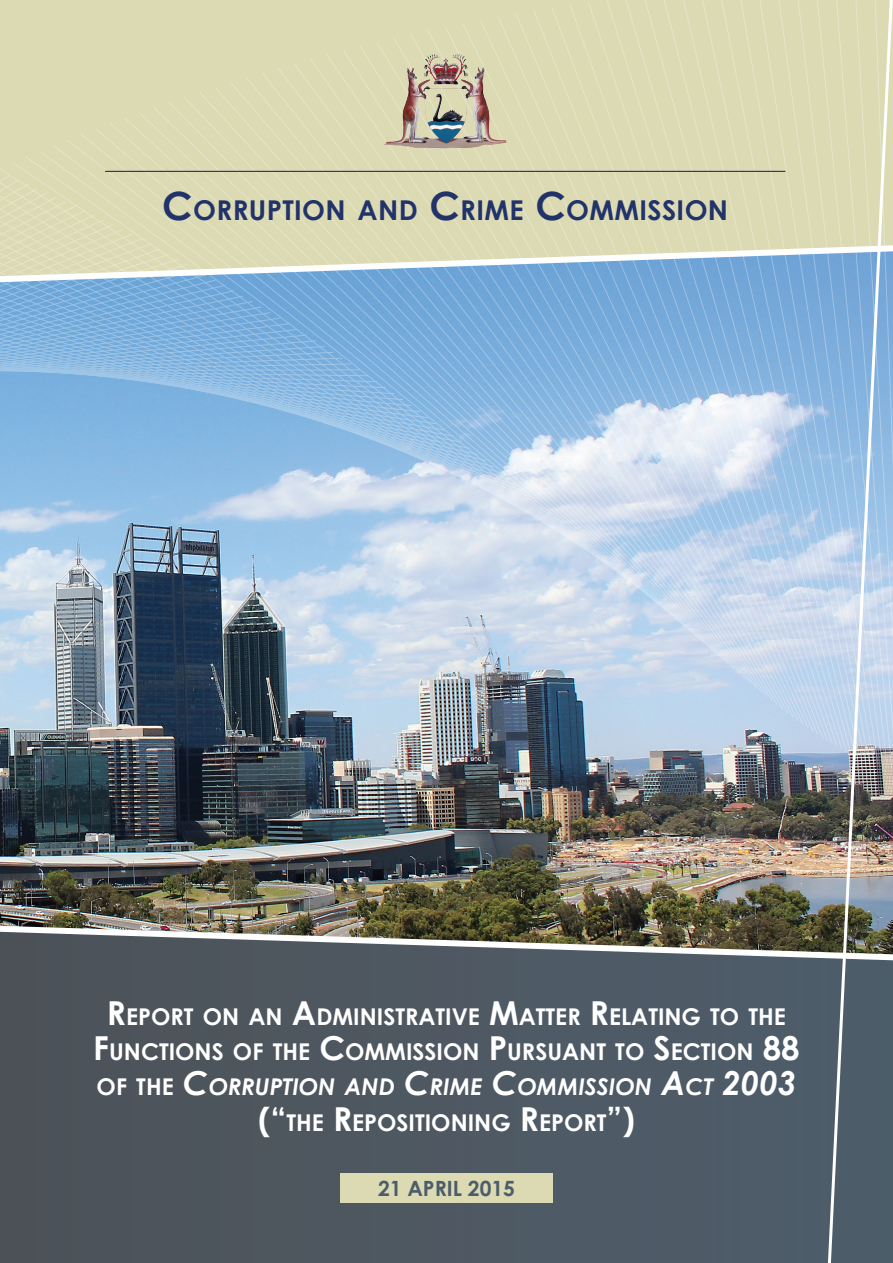
<style>
.page{position:relative;width:893px;height:1263px;background:#fff}
.page>*{position:absolute;margin:0;border:0;box-sizing:border-box;transform-origin:0 0}
.t1{font:700 27.3px "Century Gothic";letter-spacing:.015em;color:#21336a}
.t2{font:700 23.1px/35.2px "Century Gothic";color:#fff;text-align:center}
.t3{font:700 21px "Century Gothic";color:#4c5d6a}
.s1{font-size:39px}
.s2{font-size:33px}
.s3{font-style:italic;font-size:33px}
.s4{font-style:italic}
</style>
<div class="page">
<div style="left:0;top:885px;width:893px;height:378px;background:#4e5861"></div>
<div style="left:0;top:0;width:893px;height:378px;background:#dbdab3"></div>
<img style="left:0;top:577px;width:825px;height:382px">
<svg style="left:533px;top:10px;width:291px;height:729px"></svg>
<svg style="left:515px;top:13px;width:304px;height:723px"></svg>
<svg style="left:497px;top:16px;width:317px;height:716px"></svg>
<svg style="left:480px;top:19px;width:329px;height:710px"></svg>
<svg style="left:462px;top:23px;width:342px;height:702px"></svg>
<svg style="left:445px;top:26px;width:354px;height:696px"></svg>
<svg style="left:427px;top:30px;width:367px;height:688px"></svg>
<svg style="left:410px;top:33px;width:379px;height:681px"></svg>
<svg style="left:393px;top:37px;width:391px;height:673px"></svg>
<svg style="left:376px;top:41px;width:403px;height:665px"></svg>
<svg style="left:359px;top:45px;width:414px;height:657px"></svg>
<img style="left:343px;top:50px;width:425px;height:648px">
<svg style="left:326px;top:54px;width:437px;height:639px"></svg>
<img style="left:310px;top:58px;width:447px;height:631px">
<svg style="left:293px;top:63px;width:459px;height:621px"></svg>
<svg style="left:277px;top:67px;width:469px;height:612px"></svg>
<svg style="left:261px;top:72px;width:479px;height:603px"></svg>
<svg style="left:245px;top:77px;width:490px;height:593px"></svg>
<svg style="left:230px;top:81px;width:499px;height:584px"></svg>
<svg style="left:214px;top:86px;width:509px;height:574px"></svg>
<svg style="left:199px;top:91px;width:518px;height:564px"></svg>
<svg style="left:183px;top:96px;width:528px;height:554px"></svg>
<svg style="left:168px;top:101px;width:537px;height:543px"></svg>
<svg style="left:153px;top:107px;width:546px;height:532px"></svg>
<svg style="left:139px;top:112px;width:554px;height:522px"></svg>
<svg style="left:124px;top:117px;width:563px;height:511px"></svg>
<svg style="left:109px;top:123px;width:572px;height:500px"></svg>
<svg style="left:95px;top:128px;width:579px;height:489px"></svg>
<svg style="left:81px;top:133px;width:587px;height:479px"></svg>
<svg style="left:66px;top:139px;width:596px;height:467px"></svg>
<svg style="left:52px;top:145px;width:603px;height:455px"></svg>
<svg style="left:39px;top:150px;width:609px;height:445px"></svg>
<svg style="left:25px;top:156px;width:617px;height:433px"></svg>
<svg style="left:11px;top:162px;width:624px;height:421px"></svg>
<svg style="left:0;top:167px;width:628px;height:410px"></svg>
<svg style="left:0;top:173px;width:621px;height:398px"></svg>
<svg style="left:429px;top:179px;width:185px;height:386px"></svg>
<svg style="left:429px;top:185px;width:178px;height:374px"></svg>
<svg style="left:429px;top:191px;width:171px;height:362px"></svg>
<svg style="left:429px;top:197px;width:164px;height:350px"></svg>
<svg style="left:429px;top:203px;width:157px;height:338px"></svg>
<svg style="left:429px;top:208px;width:150px;height:327px"></svg>
<svg style="left:429px;top:214px;width:142px;height:315px"></svg>
<svg style="left:429px;top:220px;width:135px;height:303px"></svg>
<svg style="left:429px;top:226px;width:128px;height:291px"></svg>
<svg style="left:429px;top:233px;width:120px;height:278px"></svg>
<svg style="left:429px;top:239px;width:112px;height:266px"></svg>
<svg style="left:429px;top:245px;width:105px;height:253px"></svg>
<svg style="left:429px;top:251px;width:97px;height:241px"></svg>
<svg style="left:429px;top:257px;width:89px;height:229px;background:#b1cce3"></svg>
<svg style="left:429px;top:263px;width:82px;height:217px;background:#9bc1e4"></svg>
<svg style="left:429px;top:269px;width:74px;height:205px;background:#89b6df"></svg>
<svg style="left:429px;top:275px;width:66px;height:193px;background:#87b5df"></svg>
<svg style="left:429px;top:281px;width:58px;height:180px;background:#84b4df"></svg>
<svg style="left:429px;top:287px;width:50px;height:168px;background:#84b3de"></svg>
<svg style="left:429px;top:293px;width:42px;height:156px;background:#82b3de"></svg>
<svg style="left:429px;top:299px;width:33px;height:144px"></svg>
<svg style="left:429px;top:305px;width:25px;height:132px;background:#81b2de"></svg>
<svg style="left:429px;top:317px;width:9px;height:108px"></svg>
<svg style="left:0;top:171px;width:429px;height:399px"></svg>
<img style="left:825px;top:0;width:68px;height:1263px">
<img style="left:382px;top:50px;width:128px;height:102px">
<hr style="left:105px;top:171px;width:680px;height:1px;background:#21336a">
<div style="left:340px;top:1173px;width:213px;height:29px;background:#dbdab3"></div>
<svg style="left:854px;top:0;width:39px;height:770px"></svg>
<p class="t1" style="left:162px;top:189px;width:567px"><span class="s1">C</span>ORRUPTION AND <span class="s1">C</span>RIME <span class="s1">C</span>OMMISSION</p>
<p class="t2" style="left:93px;top:998px;width:708px"><span class="s2">R</span>EPORT ON AN <span class="s2">A</span>DMINISTRATIVE <span class="s2">M</span>ATTER <span class="s2">R</span>ELATING TO THE <span class="s2">F</span>UNCTIONS OF THE <span class="s2">C</span>OMMISSION <span class="s2">P</span> URSUANT TO <span class="s2">S</span>ECTION <span class="s2">88<br></span>OF THE <span class="s3">C</span><span class="s4">ORRUPTION AND</span> <span class="s3">C</span><span class="s4">RIME</span> <span class="s3">C</span><span class="s4">OMMISSION</span> <span class="s3">A</span><span class="s4">CT</span> <span class="s3">2003 </span><span class="s2">(“</span>THE <span class="s2">R</span>EPOSITIONING <span class="s2">R</span>EPORT<span class="s2">”)</span></p>
<p class="t3" style="left:378px;top:1172px;width:138px">21 APRIL 2015</p>
</div>
